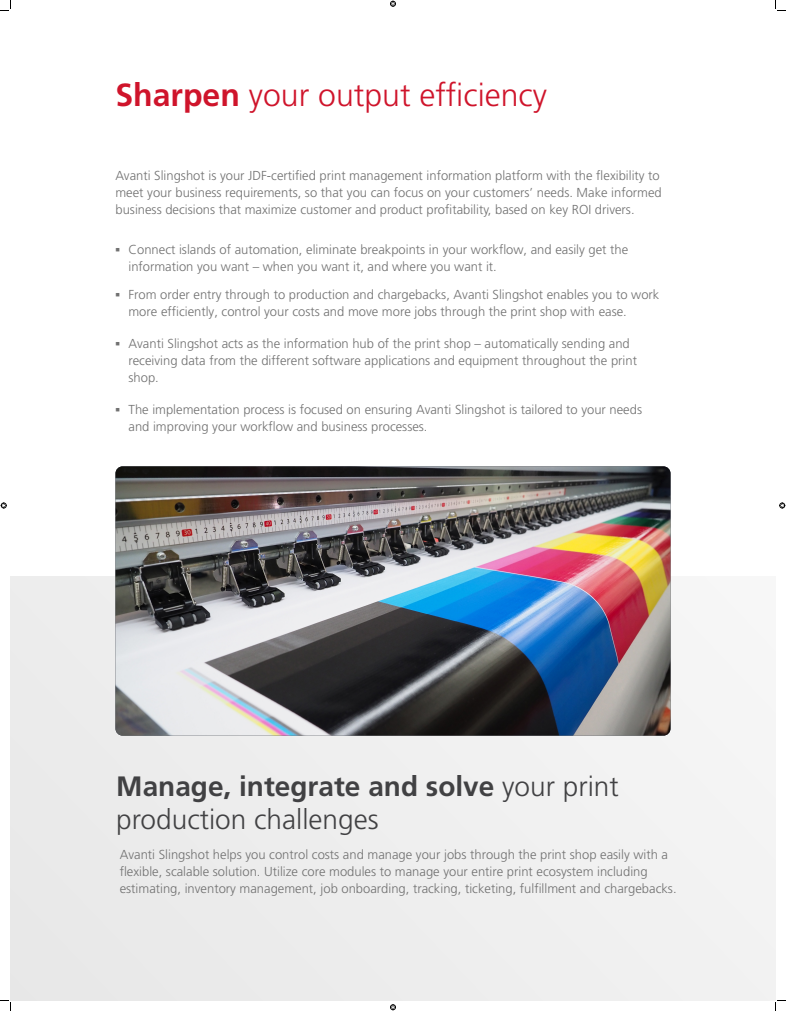
<style>
.page{position:relative;width:786px;height:1011px;background:#fff}
.page>*{position:absolute;margin:0;border:0;box-sizing:border-box;transform-origin:0 0}
.H2_light{font:300 32px "Frutiger LT Std";color:#cf142b}
.t1{font:300 28px/33.5px "Frutiger LT Std";color:#414143}
.t2{font:300 13px/17px "Frutiger LT Std";color:#717171}
.s1{font-weight:700}
.s2{font-family:"Arial";font-weight:700}
</style>
<div class="page">
<div style="left:10px;top:576px;width:766px;height:424px;background:#eee"></div>
<img style="left:116px;top:466px;width:554px;height:270px">
<svg style="left:0;top:0;width:11px;height:11px"></svg>
<svg style="left:0;top:1000px;width:11px;height:11px"></svg>
<svg style="left:775px;top:0;width:11px;height:11px"></svg>
<svg style="left:775px;top:1000px;width:11px;height:11px"></svg>
<svg style="left:390px;top:1px;width:6px;height:6px"></svg>
<svg style="left:390px;top:1004px;width:6px;height:6px"></svg>
<svg style="left:1px;top:502px;width:6px;height:6px"></svg>
<svg style="left:779px;top:502px;width:6px;height:6px"></svg>
<p class="H2_light" style="left:116px;top:77px;width:433px"><span class="s1">Sharpen</span> your output efficiency</p>
<p class="t2" style="left:116px;top:167px;width:548px">Avanti Slingshot is your JDF-certified print management information platform with the flexibility to meet your business requirements, so that you can focus on your customers’ needs. Make informed business decisions that maximize customer and product profitability, based on key ROI drivers.</p>
<p class="t2" style="left:128px;top:241px;width:501px;text-indent:-13px"><span class="s2">▪</span> Connect islands of automation, eliminate breakpoints in your workflow, and easily get the information you want – when you want it, and where you want it.</p>
<p class="t2" style="left:128px;top:286px;width:532px;text-indent:-13px"><span class="s2">▪</span> From order entry through to production and chargebacks, Avanti Slingshot enables you to work more efficiently, control your costs and move more jobs through the print shop with ease.</p>
<p class="t2" style="left:128px;top:335px;width:510px;text-indent:-13px"><span class="s2">▪</span> Avanti Slingshot acts as the information hub of the print shop – automatically sending and receiving data from the different software applications and equipment throughout the print shop.</p>
<p class="t2" style="left:128px;top:401px;width:515px;text-indent:-13px"><span class="s2">▪</span> The implementation process is focused on ensuring Avanti Slingshot is tailored to your needs and improving your workflow and business processes.</p>
<p class="t1" style="left:116px;top:769px;width:504px"><span class="s1">Manage, integrate and solve</span> your print production challenges</p>
<p class="t2" style="left:120px;top:846px;width:558px">Avanti Slingshot helps you control costs and manage your jobs through the print shop easily with a flexible, scalable solution. Utilize core modules to manage your entire print ecosystem including estimating, inventory management, job onboarding, tracking, ticketing, fulfillment and chargebacks.</p>
</div>
